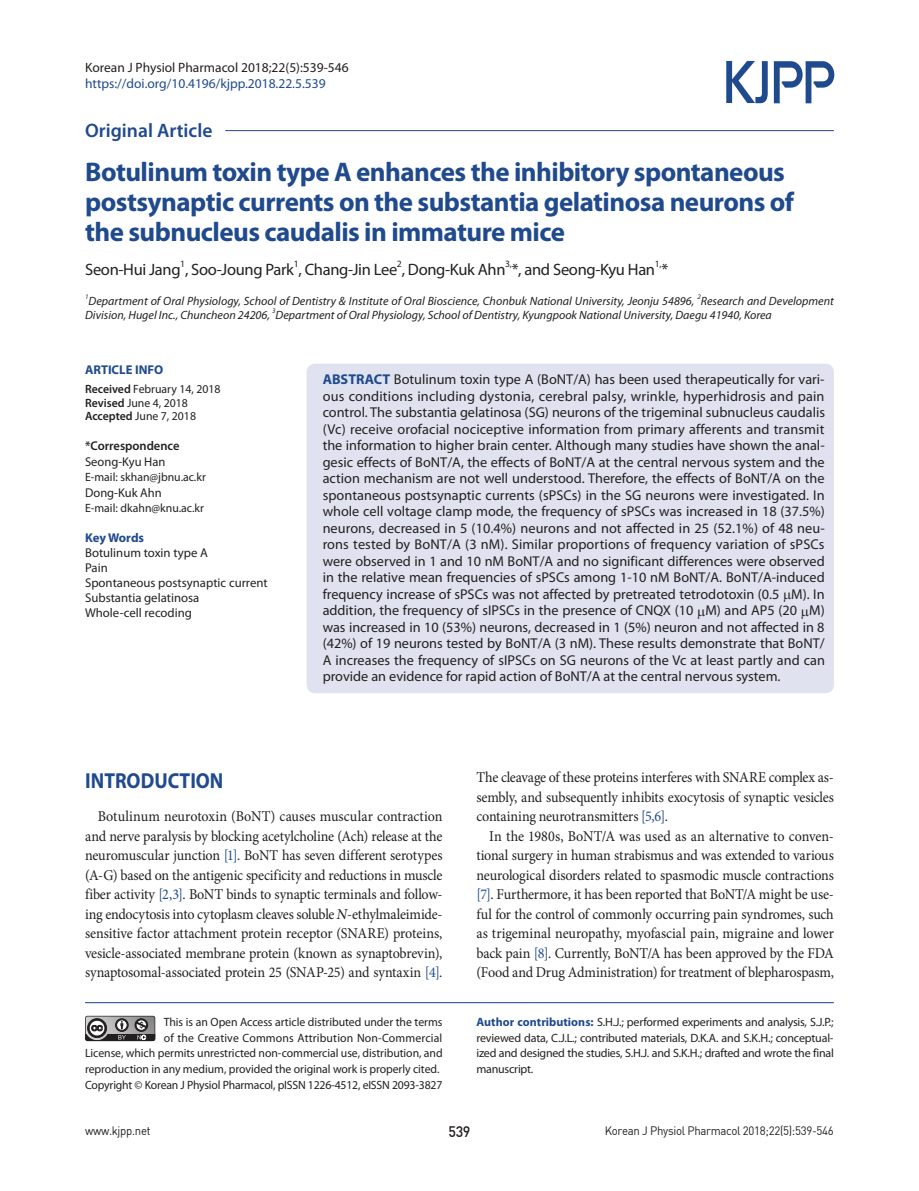
<style>
.page{position:relative;width:919px;height:1191px;background:#fff}
.page>*{position:absolute;margin:0;border:0;box-sizing:border-box;transform-origin:0 0}
.t1{font:700 27px/30px "Myriad Pro";letter-spacing:-.02em;color:#204a8e}
.t2{font:700 21.75px "Myriad Pro";color:#204a8e;scale:.9 1}
.t3{font:600 19.5px "Myriad Pro";color:#204a8e}
.t4{font:16.5px "Myriad Pro";letter-spacing:-.02em;color:#231f20}
.t5{font:15px/19.5px "Minion Pro";letter-spacing:-.015em;color:#231f20;text-align:justify;scale:.94 1}
.t6{font:15px "Dinmed";color:#231f20;scale:.95 1}
.t7{font:14.25px/16.5px "Myriad Pro";color:#231f20;text-align:justify}
.t8{font:13.5px "Myriad Pro";color:#204a8e}
.t9{font:13.5px "Myriad Pro";color:#231f20}
.t10{font:12.75px/15px "Myriad Pro";color:#231f20}
.t11{font:700 12.75px "Myriad Pro";color:#204a8e}
.t12{font:600 12.75px "Myriad Pro";color:#231f20}
.t13{font:12px/15.8px "Myriad Pro";letter-spacing:-.005em;color:#231f20;text-align:justify}
.t14{font:italic 12px "Myriad Pro";color:#231f20}
.t15{font:12px "Dinreg";letter-spacing:-.025em;color:#231f20;scale:.95 1}
.t16{font:9.6px "Myriad Pro";color:#231f20}
.t17{font:italic 7.05px "Myriad Pro";color:#231f20}
.s1{font-weight:600}
.s2{font-weight:700;color:#204a8e}
.s3{color:#204a8e}
.s4{font-style:italic}
</style>
<div class="page">
<hr style="left:85px;top:1002px;width:748px;height:1px;background:#204a8e">
<svg style="left:85px;top:1015px;width:70px;height:26px;background:#7c7b7b"></svg>
<hr style="left:225px;top:130px;width:608px;height:1px;background:#204a8e">
<svg style="left:726px;top:61px;width:108px;height:42px"></svg>
<div style="left:306px;top:364px;width:527px;height:329px;background:#e0e3ef;border-radius:9px"></div>
<p class="t9" style="left:85px;top:59px;width:265px">Korean J Physiol Pharmacol 2018;22(5):539-546</p>
<p class="t8" style="left:85px;top:76px;width:242px">https://doi.org/10.4196/kjpp.2018.22.5.539</p>
<h3 class="t3" style="left:85px;top:118px;width:129px">Original Article</h3>
<h1 class="t1" style="left:85px;top:156px;width:710px">Botulinum toxin type A enhances the inhibitory spontaneous postsynaptic currents on the substantia gelatinosa neurons of the subnucleus caudalis in immature mice</h1>
<p class="t4" style="left:85px;top:259px;width:584px">Seon-Hui Jang , Soo-Joung Park , Chang-Jin Lee , Dong-Kuk Ahn *, and Seong-Kyu Han *</p>
<p class="t16" style="left:180px;top:258px;width:6px">1</p>
<p class="t16" style="left:294px;top:258px;width:6px">1</p>
<p class="t16" style="left:397px;top:258px;width:6px">2</p>
<p class="t16" style="left:505px;top:258px;width:8px">3,</p>
<p class="t16" style="left:654px;top:258px;width:8px">1,</p>
<p class="t17" style="left:85px;top:292px;width:5px">1</p>
<p class="t14" style="left:88px;top:293px;width:607px">Department of Oral Physiology, School of Dentistry &amp; Institute of Oral Bioscience, Chonbuk National University, Jeonju 54896,</p>
<p class="t17" style="left:697px;top:292px;width:5px">2</p>
<p class="t14" style="left:700px;top:293px;width:134px">Research and Development</p>
<p class="t14" style="left:85px;top:308px;width:186px">Division, Hugel Inc., Chuncheon 24206,</p>
<p class="t17" style="left:272px;top:307px;width:5px">3</p>
<p class="t14" style="left:275px;top:308px;width:497px">Department of Oral Physiology, School of Dentistry, Kyungpook National University, Daegu 41940, Korea</p>
<p class="t11" style="left:85px;top:362px;width:80px">ARTICLE INFO</p>
<p class="t13" style="left:85px;top:382px;width:137px;line-height:13.5px;text-align:left"><span class="s1">Received</span> February 14, 2018<br><span class="s1">Revised</span> June 4, 2018<br><span class="s1">Accepted</span> June 7, 2018</p>
<p class="t12" style="left:85px;top:438px;width:96px">*Correspondence</p>
<p class="t10" style="left:85px;top:454px;width:82px">Seong-Kyu Han</p>
<p class="t13" style="left:85px;top:469px;width:122px">E-mail: skhan@jbnu.ac.kr</p>
<p class="t10" style="left:85px;top:484px;width:78px">Dong-Kuk Ahn</p>
<p class="t13" style="left:85px;top:499px;width:120px">E-mail: dkahn@knu.ac.kr</p>
<p class="t11" style="left:85px;top:530px;width:61px">Key Words</p>
<p class="t10" style="left:85px;top:545px;width:184px">Botulinum toxin type A<br>Pain<br>Spontaneous postsynaptic current<br>Substantia gelatinosa<br>Whole-cell recoding</p>
<p class="t7" style="left:322px;top:371px;width:504px"><span class="s2">ABSTRACT</span> Botulinum toxin type A (BoNT/A) has been used therapeutically for vari&shy;ous conditions including dystonia, cerebral palsy, wrinkle, hyperhidrosis and pain control. The substantia gelatinosa (SG) neurons of the trigeminal subnucleus caudalis (Vc) receive orofacial nociceptive information from primary afferents and transmit the information to higher brain center. Although many studies have shown the anal&shy;gesic effects of BoNT/A, the effects of BoNT/A at the central nervous system and the action mechanism are not well understood. Therefore, the effects of BoNT/A on the spontaneous postsynaptic currents (sPSCs) in the SG neurons were investigated. In whole cell voltage clamp mode, the frequency of sPSCs was increased in 18 (37.5%) neurons, decreased in 5 (10.4%) neurons and not affected in 25 (52.1%) of 48 neu&shy;rons tested by BoNT/A (3 nM). Similar proportions of frequency variation of sPSCs were observed in 1 and 10 nM BoNT/A and no significant differences were observed in the relative mean frequencies of sPSCs among 1-10 nM BoNT/A. BoNT/A-induced frequency increase of sPSCs was not affected by pretreated tetrodotoxin (0.5 M). In addition, the frequency of sIPSCs in the presence of CNQX (10 M) and AP5 (20 M) was increased in 10 (53%) neurons, decreased in 1 (5%) neuron and not affected in 8 (42%) of 19 neurons tested by BoNT/A (3 nM). These results demonstrate that BoNT/ A increases the frequency of sIPSCs on SG neurons of the Vc at least partly and can provide an evidence for rapid action of BoNT/A at the central nervous system.</p>
<h2 class="t2" style="left:85px;top:766px;width:155px">INTRODUCTION</h2>
<p class="t5" style="left:85px;top:806px;width:382px;text-indent:13px">Botulinum neurotoxin (BoNT) causes muscular contraction and nerve paralysis by blocking acetylcholine (Ach) release at the neuromuscular junction <span class="s3">[1]</span>. BoNT has seven different serotypes (A-G) based on the antigenic specificity and reductions in muscle fiber activity <span class="s3">[2,3]</span>. BoNT binds to synaptic terminals and follow&shy;ing endocytosis into cytoplasm cleaves soluble <span class="s4">N</span>-ethylmaleimide&shy;sensitive factor attachment protein receptor (SNARE) proteins, vesicle-associated membrane protein (known as synaptobrevin), synaptosomal-associated protein 25 (SNAP-25) and syntaxin <span class="s3">[4]</span>.</p>
<p class="t13" style="left:85px;top:1013px;width:359px;text-align:right">This is an Open Access article distributed under the terms<br>of the Creative Commons Attribution Non-Commercial<br>License, which permits unrestricted non-commercial use, distribution, and reproduction in any medium, provided the original work is properly cited.<br>Copyright © Korean J Physiol Pharmacol, pISSN 1226-4512, eISSN 2093-3827</p>
<p class="t5" style="left:476px;top:767px;width:382px">The cleavage of these proteins interferes with SNARE complex as&shy;sembly, and subsequently inhibits exocytosis of synaptic vesicles containing neurotransmitters <span class="s3">[5,6]</span>.</p>
<p class="t5" style="left:476px;top:826px;width:382px;text-indent:13px">In the 1980s, BoNT/A was used as an alternative to conven&shy;tional surgery in human strabismus and was extended to various neurological disorders related to spasmodic muscle contractions <span class="s3">[7]</span>. Furthermore, it has been reported that BoNT/A might be use&shy;ful for the control of commonly occurring pain syndromes, such as trigeminal neuropathy, myofascial pain, migraine and lower back pain <span class="s3">[8]</span>. Currently, BoNT/A has been approved by the FDA (Food and Drug Administration) for treatment of blepharospasm,</p>
<p class="t13" style="left:476px;top:1013px;width:359px"><span class="s2">Author contributions:</span> S.H.J.; performed experiments and analysis, S.J.P.; reviewed data, C.J.L.; contributed materials, D.K.A. and S.K.H.; conceptual&shy;ized and designed the studies, S.H.J. and S.K.H.; drafted and wrote the final manuscript.</p>
<p class="t15" style="left:85px;top:1123px;width:70px">www.kjpp.net</p>
<p class="t6" style="left:448px;top:1122px;width:25px">539</p>
<p class="t15" style="left:604px;top:1123px;width:243px">Korean J Physiol Pharmacol 2018;22(5):539-546</p>
</div>
